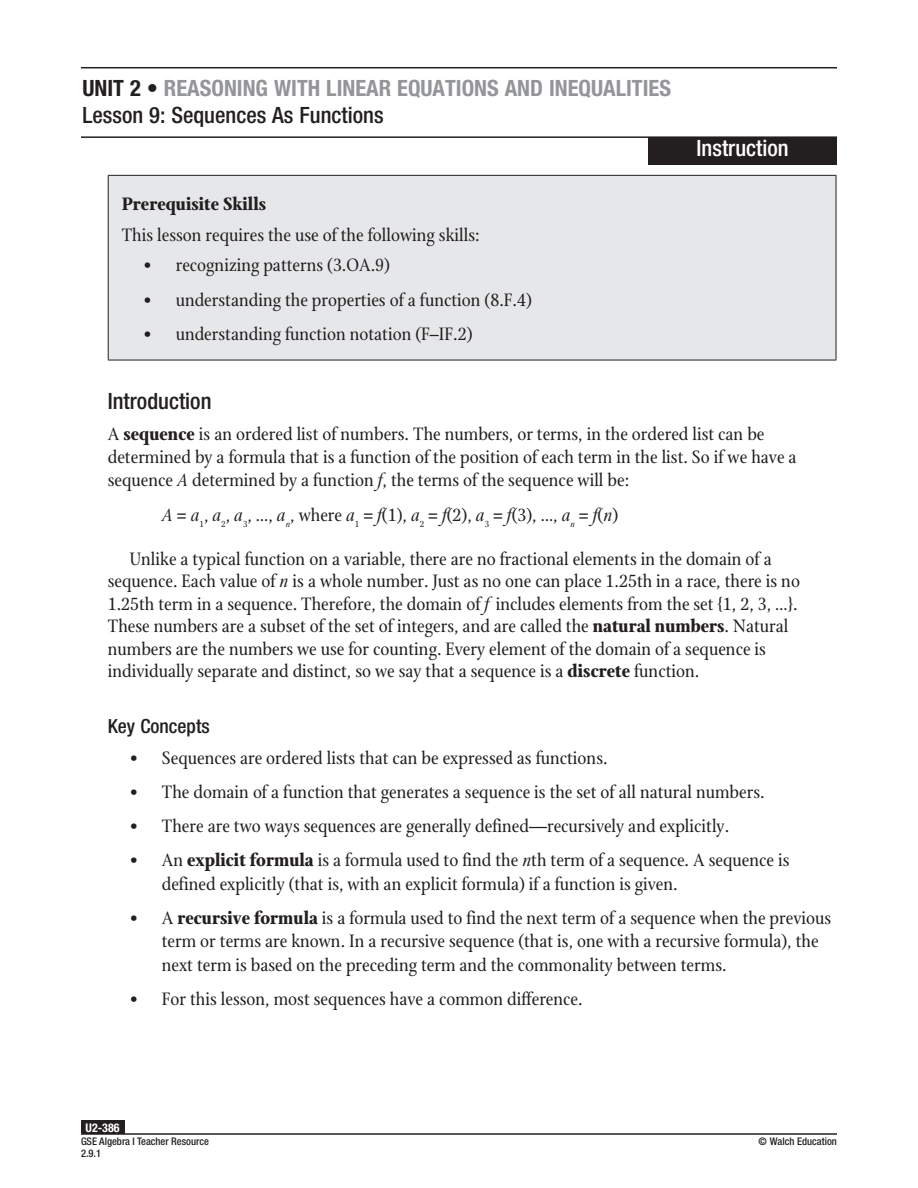
<style>
.page{position:relative;width:918px;height:1188px;background:#fff}
.page>*{position:absolute;margin:0;border:0;box-sizing:border-box;transform-origin:0 0}
.t1{font:700 condensed 22.5px/27px "Helvetica Neue LT Std";color:#939598}
.t2{font:500 condensed 22.5px "Helvetica Neue LT Std";color:#231f20}
.t3{font:500 condensed 22.5px "Helvetica Neue LT Std";color:#fff}
.txt_in_space_after{font:19.5px/22.5px "Stone Print";color:#231f20}
.txt_space_after{font:19.5px/23.4px "Stone Print";color:#231f20}
.bq{font:19.5px "Stone Print";color:#231f20}
.txt{font:19.5px "Stone Print";color:#231f20}
.t4{font:700 19.5px "Stone Print";color:#231f20}
.t5{font:500 condensed 19.5px "Helvetica Neue LT Std";color:#231f20}
.t6{font:700 condensed 12px "Helvetica Neue LT Std";color:#fff}
.t7{font:500 condensed 10.5px/12.6px "Helvetica Neue LT Std";color:#231f20}
.s1{color:#231f20}
.s2{font-weight:500;color:#231f20}
.s3{font-weight:700}
.s4{font-style:italic}
</style>
<div class="page">
<div style="left:81px;top:1120px;width:43px;height:14px;background:#231f20"></div>
<hr style="left:81px;top:1133px;width:756px;height:2px;background:#231f20">
<hr style="left:81px;top:136px;width:756px;height:2px;background:#231f20">
<hr style="left:81px;top:67px;width:756px;height:1px;background:#231f20">
<div style="left:648px;top:137px;width:189px;height:27px;background:#231f20"></div>
<div style="left:108px;top:175px;width:728px;height:185px;background:#e6e7e9"></div>
<hr style="left:108px;top:175px;width:728px;height:1px;background:#231f20">
<hr style="left:108px;top:176px;width:1px;height:184px;background:#231f20">
<hr style="left:836px;top:176px;width:1px;height:184px;background:#231f20">
<hr style="left:108px;top:360px;width:728px;height:1px;background:#231f20">
<p class="t1" style="left:82px;top:74px;width:590px"><span class="s1">UNIT 2 •</span> REASONING WITH LINEAR EQUATIONS AND INEQUALITIES<br><span class="s2">Lesson 9: Sequences As Functions</span></p>
<p class="t4" style="left:122px;top:192px;width:146px">Prerequisite Skills</p>
<p class="txt" style="left:122px;top:223px;width:359px">This lesson requires the use of the following skills:</p>
<p class="txt_in_space_after" style="left:143px;top:254px;width:248px">• recognizing patterns (3.OA.9)</p>
<p class="txt_in_space_after" style="left:143px;top:288px;width:390px">• understanding the properties of a function (8.F.4)</p>
<p class="txt_in_space_after" style="left:143px;top:323px;width:331px">• understanding function notation (F–IF.2)</p>
<p class="t3" style="left:697px;top:135px;width:94px">Instruction</p>
<p class="t2" style="left:108px;top:388px;width:105px">Introduction</p>
<p class="txt_space_after" style="left:108px;top:422px;width:690px">A <span class="s3">sequence</span> is an ordered list of numbers. The numbers, or terms, in the ordered list can be determined by a formula that is a function of the position of each term in the list. So if we have a sequence <span class="s4">A</span> determined by a function <span class="s4">f</span>, the terms of the sequence will be:</p>
<p class="bq" style="left:162px;top:503px;width:458px"><span class="s4">A</span> = <span class="s4">a</span><sub>1</sub>, <span class="s4">a</span><sub>2</sub>, <span class="s4">a</span><sub>3</sub>, …, <span class="s4">a</span><sub>n</sub>, where <span class="s4">a</span><sub>1</sub> = <span class="s4">f</span>(1), <span class="s4">a</span><sub>2</sub> = <span class="s4">f</span>(2), <span class="s4">a</span><sub>3</sub> = <span class="s4">f</span>(3), …, <span class="s4">a</span><sub>n</sub> = <span class="s4">f</span>(<span class="s4">n</span>)</p>
<p class="txt_in_space_after" style="left:108px;top:547px;width:694px;text-indent:22px">Unlike a typical function on a variable, there are no fractional elements in the domain of a sequence. Each value of <span class="s4">n</span> is a whole number. Just as no one can place 1.25th in a race, there is no 1.25th term in a sequence. Therefore, the domain of <span class="s4">f</span> includes elements from the set {1, 2, 3, …}.<br>These numbers are a subset of the set of integers, and are called the <span class="s3">natural numbers</span>. Natural numbers are the numbers we use for counting. Every element of the domain of a sequence is individually separate and distinct, so we say that a sequence is a <span class="s3">discrete</span> function.</p>
<p class="t5" style="left:108px;top:715px;width:103px">Key Concepts</p>
<p class="txt_in_space_after" style="left:129px;top:747px;width:480px">• Sequences are ordered lists that can be expressed as functions.</p>
<p class="txt_in_space_after" style="left:129px;top:781px;width:637px">• The domain of a function that generates a sequence is the set of all natural numbers.</p>
<p class="txt_in_space_after" style="left:129px;top:815px;width:601px">• There are two ways sequences are generally defined—recursively and explicitly.</p>
<p class="txt_in_space_after" style="left:162px;top:849px;width:629px;line-height:23.4px;text-indent:-32px">• An <span class="s3">explicit formula</span> is a formula used to find the <span class="s4">n</span>th term of a sequence. A sequence is defined explicitly (that is, with an explicit formula) if a function is given.</p>
<p class="txt_in_space_after" style="left:162px;top:906px;width:671px;line-height:23.4px;text-indent:-32px">• A <span class="s3">recursive formula</span> is a formula used to find the next term of a sequence when the previous term or terms are known. In a recursive sequence (that is, one with a recursive formula), the next term is based on the preceding term and the commonality between terms.</p>
<p class="txt_in_space_after" style="left:129px;top:988px;width:455px">• For this lesson, most sequences have a common difference.</p>
<p class="t6" style="left:86px;top:1120px;width:35px">U2-386</p>
<p class="t7" style="left:81px;top:1135px;width:129px">GSE Algebra I Teacher Resource<br>2.9.1</p>
<p class="t7" style="left:759px;top:1135px;width:80px">© Walch Education</p>
</div>
